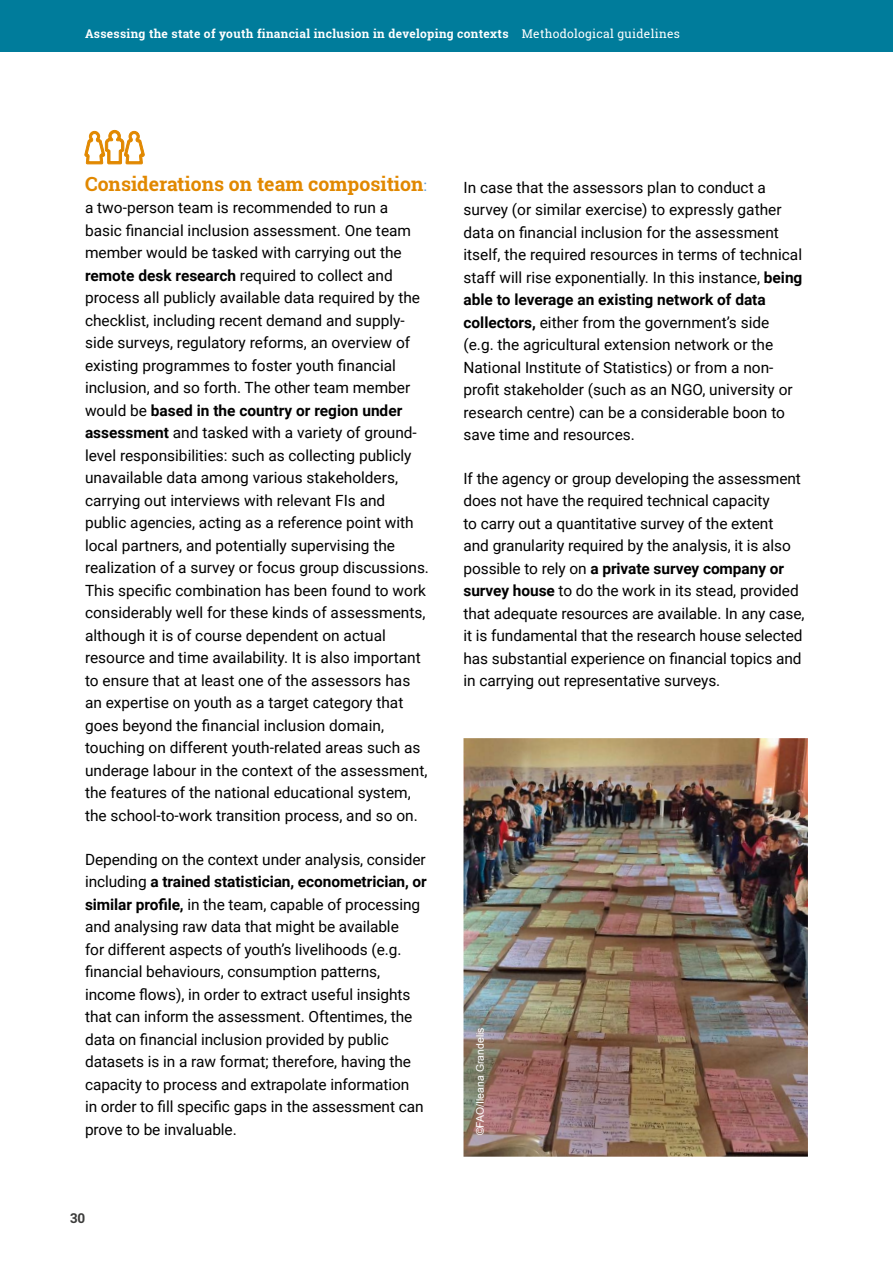
<style>
.page{position:relative;width:893px;height:1263px;background:#fff}
.page>*{position:absolute;margin:0;border:0;box-sizing:border-box;transform-origin:0 0}
.t1{font:700 19.5px "Roboto Slab";color:#e18800}
.t2{font:15.45px/22.5px "Roboto";color:#000}
.t3{font:700 13.5px "Roboto Slab";color:#3c3c3b}
.t4{font:700 12px "Roboto Slab";letter-spacing:.025em;color:#fff}
.t5{font:10.5px "Arial";color:#fff}
.s1{font-weight:400}
.s2{font-family:"Roboto";font-weight:400;font-size:15.45px;color:#5b9bd5}
.s3{font-weight:700}
</style>
<div class="page">
<img style="left:463px;top:738px;width:345px;height:419px">
<svg style="left:85px;top:130px;width:60px;height:35px"></svg>
<div style="left:0;top:0;width:893px;height:51px;background:#007c9b"></div>
<p class="t4" style="left:85px;top:26px;width:596px">Assessing the state of youth financial inclusion in developing contexts <span class="s1">Methodological guidelines</span></p>
<p class="t1" style="left:85px;top:170px;width:344px">Considerations on team composition<span class="s2">:</span></p>
<p class="t2" style="left:85px;top:196px;width:345px">a two-person team is recommended to run a<br>basic financial inclusion assessment. One team member would be tasked with carrying out the <span class="s3">remote desk research</span> required to collect and process all publicly available data required by the checklist, including recent demand and supply&shy;side surveys, regulatory reforms, an overview of existing programmes to foster youth financial inclusion, and so forth. The other team member would be <span class="s3">based in the country or region under assessment</span> and tasked with a variety of ground&shy;level responsibilities: such as collecting publicly unavailable data among various stakeholders, carrying out interviews with relevant FIs and public agencies, acting as a reference point with local partners, and potentially supervising the realization of a survey or focus group discussions.<br>This specific combination has been found to work considerably well for these kinds of assessments, although it is of course dependent on actual resource and time availability. It is also important to ensure that at least one of the assessors has an expertise on youth as a target category that goes beyond the financial inclusion domain, touching on different youth-related areas such as underage labour in the context of the assessment, the features of the national educational system, the school-to-work transition process, and so on.</p>
<p class="t2" style="left:85px;top:847px;width:343px">Depending on the context under analysis, consider including <span class="s3">a trained statistician, econometrician, or similar profile,</span> in the team, capable of processing and analysing raw data that might be available<br>for different aspects of youth’s livelihoods (e.g. financial behaviours, consumption patterns, income flows), in order to extract useful insights that can inform the assessment. Oftentimes, the data on financial inclusion provided by public datasets is in a raw format; therefore, having the capacity to process and extrapolate information<br>in order to fill specific gaps in the assessment can prove to be invaluable.</p>
<p class="t3" style="left:70px;top:1209px;width:17px">30</p>
<p class="t2" style="left:463px;top:175px;width:340px">In case that the assessors plan to conduct a survey (or similar exercise) to expressly gather data on financial inclusion for the assessment itself, the required resources in terms of technical staff will rise exponentially. In this instance, <span class="s3">being able to leverage an existing network of data collectors,</span> either from the government’s side (e.g. the agricultural extension network or the National Institute of Statistics) or from a non&shy;profit stakeholder (such as an NGO, university or research centre) can be a considerable boon to save time and resources.</p>
<p class="t2" style="left:463px;top:467px;width:343px">If the agency or group developing the assessment does not have the required technical capacity<br>to carry out a quantitative survey of the extent<br>and granularity required by the analysis, it is also possible to rely on <span class="s3">a private survey company or survey house</span> to do the work in its stead, provided that adequate resources are available. In any case, it is fundamental that the research house selected has substantial experience on financial topics and in carrying out representative surveys.</p>
<p class="t5" style="left:473px;top:1135px;width:110px;rotate:-90deg">©FAO/Ileana Grandelis</p>
</div>
